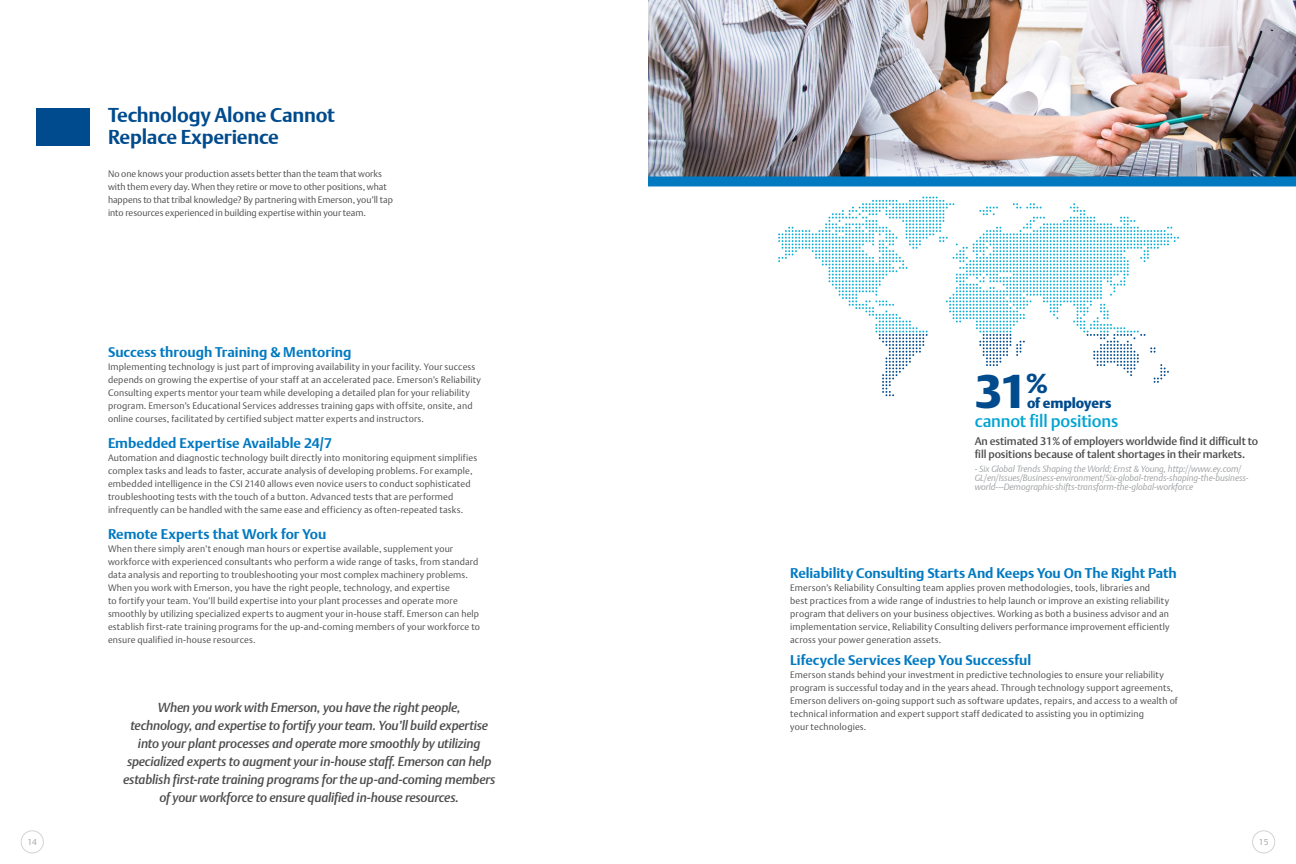
<style>
.page{position:relative;width:1296px;height:864px;background:#fff}
.page>*{position:absolute;margin:0;border:0;box-sizing:border-box;transform-origin:0 0}
.t1{font:900 46.6px "DTL Argo T";color:#004b8d}
.t2{font:700 20px/22px "DTL Argo T";letter-spacing:-.01em;color:#004b8d}
.t3{font:500 17px "DTL Argo T";letter-spacing:-.01em;color:#00a4d2}
.t4{font:700 14px "DTL Argo T";color:#0079c1}
.t5{font:900 14px "DTL Argo T";letter-spacing:-.005em;color:#004b8d}
.t6{font:italic 500 13px/18px "DTL Argo T";letter-spacing:-.015em;color:#4d4d4f;text-align:center}
.t7{font:500 11px/13px "DTL Argo T";letter-spacing:-.01em;color:#4d4d4f}
.t8{font:300 9.2px/13px "DTL Argo T";letter-spacing:.015em;color:#4d4d4f}
.t9{font:italic 9px/9px "DTL Argo T Light";letter-spacing:-.005em;color:#9fa1a4}
.t10{font:8.5px "DTL Argo T";color:#acaeb1}
</style>
<div class="page">
<div style="left:21px;top:830px;width:23px;height:23px;border:1px solid #d1d3d4;border-radius:50%"></div>
<div style="left:1252px;top:830px;width:23px;height:23px;border:1px solid #d1d3d4;border-radius:50%"></div>
<img style="left:648px;top:0;width:648px;height:176px">
<div style="left:36px;top:108px;width:54px;height:37px;background:#004b8d"></div>
<div style="left:648px;top:176px;width:648px;height:10px;background:#0079c1"></div>
<svg style="left:778px;top:197px;width:401px;height:199px"></svg>
<h2 class="t2" style="left:108px;top:104px;width:228px">Technology Alone Cannot<br>Replace Experience</h2>
<p class="t8" style="left:108px;top:167px;width:286px">No one knows your production assets better than the team that works with them every day. When they retire or move to other positions, what happens to that tribal knowledge? By partnering with Emerson, you’ll tap into resources experienced in building expertise within your team.</p>
<h3 class="t4" style="left:108px;top:344px;width:245px">Success through Training &amp; Mentoring</h3>
<p class="t8" style="left:108px;top:360px;width:375px">Implementing technology is just part of improving availability in your facility. Your success depends on growing the expertise of your staff at an accelerated pace. Emerson’s Reliability Consulting experts mentor your team while developing a detailed plan for your reliability program. Emerson’s Educational Services addresses training gaps with offsite, onsite, and online courses, facilitated by certified subject matter experts and instructors.</p>
<h3 class="t4" style="left:108px;top:435px;width:226px">Embedded Expertise Available 24/7</h3>
<p class="t8" style="left:108px;top:451px;width:371px">Automation and diagnostic technology built directly into monitoring equipment simplifies complex tasks and leads to faster, accurate analysis of developing problems. For example, embedded intelligence in the CSI 2140 allows even novice users to conduct sophisticated troubleshooting tests with the touch of a button. Advanced tests that are performed infrequently can be handled with the same ease and efficiency as often-repeated tasks.</p>
<h3 class="t4" style="left:108px;top:526px;width:220px">Remote Experts that Work for You</h3>
<p class="t8" style="left:108px;top:542px;width:374px">When there simply aren’t enough man hours or expertise available, supplement your workforce with experienced consultants who perform a wide range of tasks, from standard data analysis and reporting to troubleshooting your most complex machinery problems.<br>When you work with Emerson, you have the right people, technology, and expertise<br>to fortify your team. You’ll build expertise into your plant processes and operate more smoothly by utilizing specialized experts to augment your in-house staff. Emerson can help establish first-rate training programs for the up-and-coming members of your workforce to ensure qualified in-house resources.</p>
<p class="t6" style="left:123px;top:698px;width:374px">When you work with Emerson, you have the right people,<br>technology, and expertise to fortify your team. You’ll build expertise into your plant processes and operate more smoothly by utilizing specialized experts to augment your in-house staff. Emerson can help establish first-rate training programs for the up-and-coming members of your workforce to ensure qualified in-house resources.</p>
<h1 class="t1" style="left:975px;top:364px;width:75px">31<sup>%</sup></h1>
<h3 class="t5" style="left:1027px;top:394px;width:86px">of employers</h3>
<h3 class="t3" style="left:975px;top:410px;width:145px">cannot fill positions</h3>
<p class="t7" style="left:975px;top:435px;width:285px">An estimated 31% of employers worldwide find it difficult to fill positions because of talent shortages in their markets.</p>
<p class="t9" style="left:975px;top:464px;width:275px">- Six Global Trends Shaping the World; Ernst &amp; Young, http://www.ey.com/<br>GL/en/Issues/Business-environment/Six-global-trends-shaping-the-business&shy;world---Demographic-shifts-transform-the-global-workforce</p>
<h3 class="t4" style="left:790px;top:565px;width:388px">Reliability Consulting Starts And Keeps You On The Right Path</h3>
<p class="t8" style="left:790px;top:582px;width:381px">Emerson’s Reliability Consulting team applies proven methodologies, tools, libraries and best practices from a wide range of industries to help launch or improve an existing reliability program that delivers on your business objectives. Working as both a business advisor and an implementation service, Reliability Consulting delivers performance improvement efficiently across your power generation assets.</p>
<h3 class="t4" style="left:790px;top:652px;width:243px">Lifecycle Services Keep You Successful</h3>
<p class="t8" style="left:790px;top:668px;width:389px">Emerson stands behind your investment in predictive technologies to ensure your reliability program is successful today and in the years ahead. Through technology support agreements, Emerson delivers on-going support such as software updates, repairs, and access to a wealth of technical information and expert support staff dedicated to assisting you in optimizing<br>your technologies.</p>
<p class="t10" style="left:27px;top:837px;width:11px">14</p>
<p class="t10" style="left:1259px;top:837px;width:11px">15</p>
</div>
